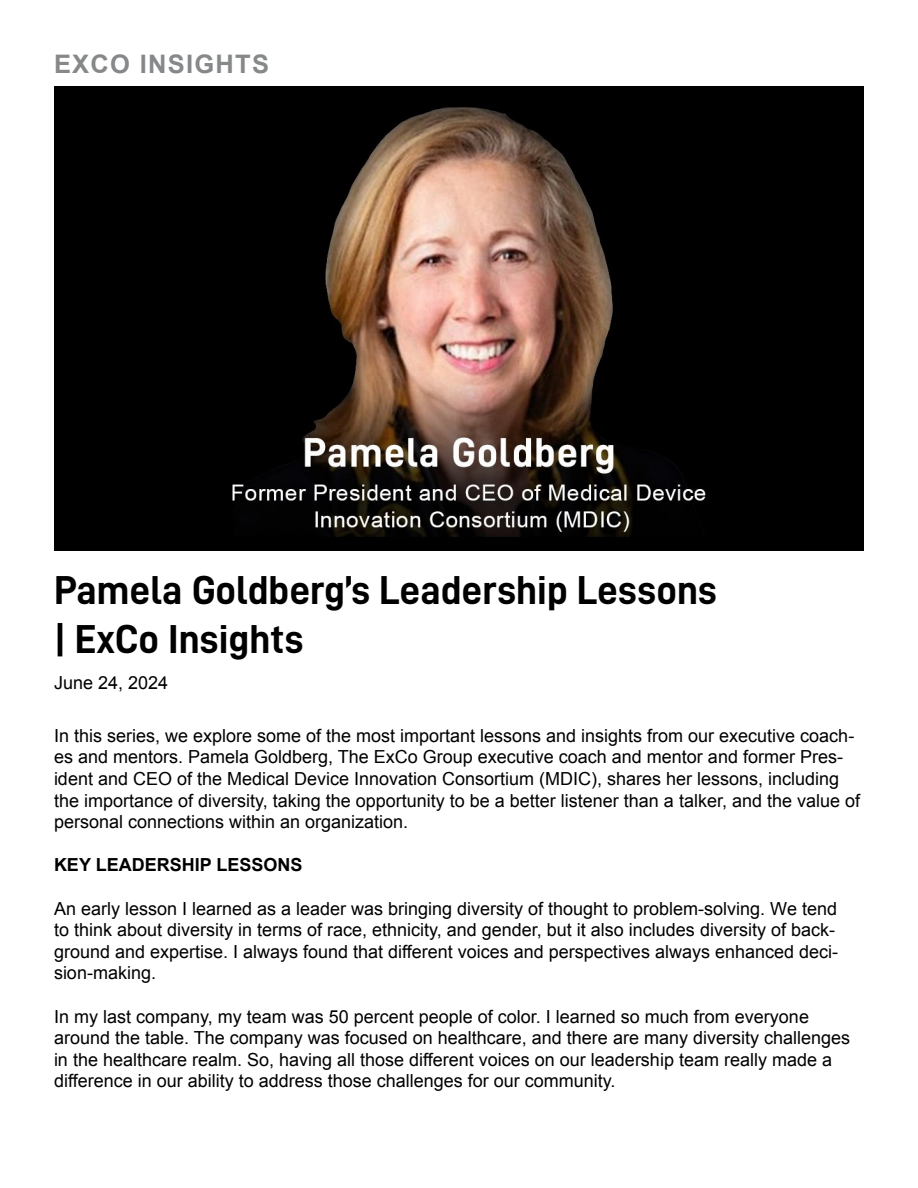
<style>
.page{position:relative;width:918px;height:1188px;background:#fff}
.page>*{position:absolute;margin:0;border:0;box-sizing:border-box;transform-origin:0 0}
.t1{font:40.5px/48.6px "D DIN Bold";color:#000}
.t2{font:700 25.5px "Arial";letter-spacing:.05em;color:#86888a}
.t3{font:18px/21.6px "Arial";color:#000}
.t4{font:700 18px "Arial";color:#000}
</style>
<div class="page">
<img style="left:54px;top:86px;width:810px;height:464px">
<h2 class="t2" style="left:54px;top:48px;width:217px">EXCO INSIGHTS</h2>
<h1 class="t1" style="left:54px;top:565px;width:665px">Pamela Goldberg’s Leadership Lessons | ExCo Insights</h1>
<p class="t3" style="left:54px;top:672px;width:116px">June 24, 2024</p>
<p class="t3" style="left:54px;top:725px;width:808px">In this series, we explore some of the most important lessons and insights from our executive coach&shy;es and mentors. Pamela Goldberg, The ExCo Group executive coach and mentor and former Pres&shy;ident and CEO of the Medical Device Innovation Consortium (MDIC), shares her lessons, including the importance of diversity, taking the opportunity to be a better listener than a talker, and the value of personal connections within an organization.</p>
<p class="t4" style="left:54px;top:853px;width:250px">KEY LEADERSHIP LESSONS</p>
<p class="t3" style="left:54px;top:898px;width:786px">An early lesson I learned as a leader was bringing diversity of thought to problem-solving. We tend to think about diversity in terms of race, ethnicity, and gender, but it also includes diversity of back&shy;ground and expertise. I always found that different voices and perspectives always enhanced deci&shy;sion-making.</p>
<p class="t3" style="left:54px;top:1006px;width:798px">In my last company, my team was 50 percent people of color. I learned so much from everyone around the table. The company was focused on healthcare, and there are many diversity challenges in the healthcare realm. So, having all those different voices on our leadership team really made a difference in our ability to address those challenges for our community.</p>
</div>
